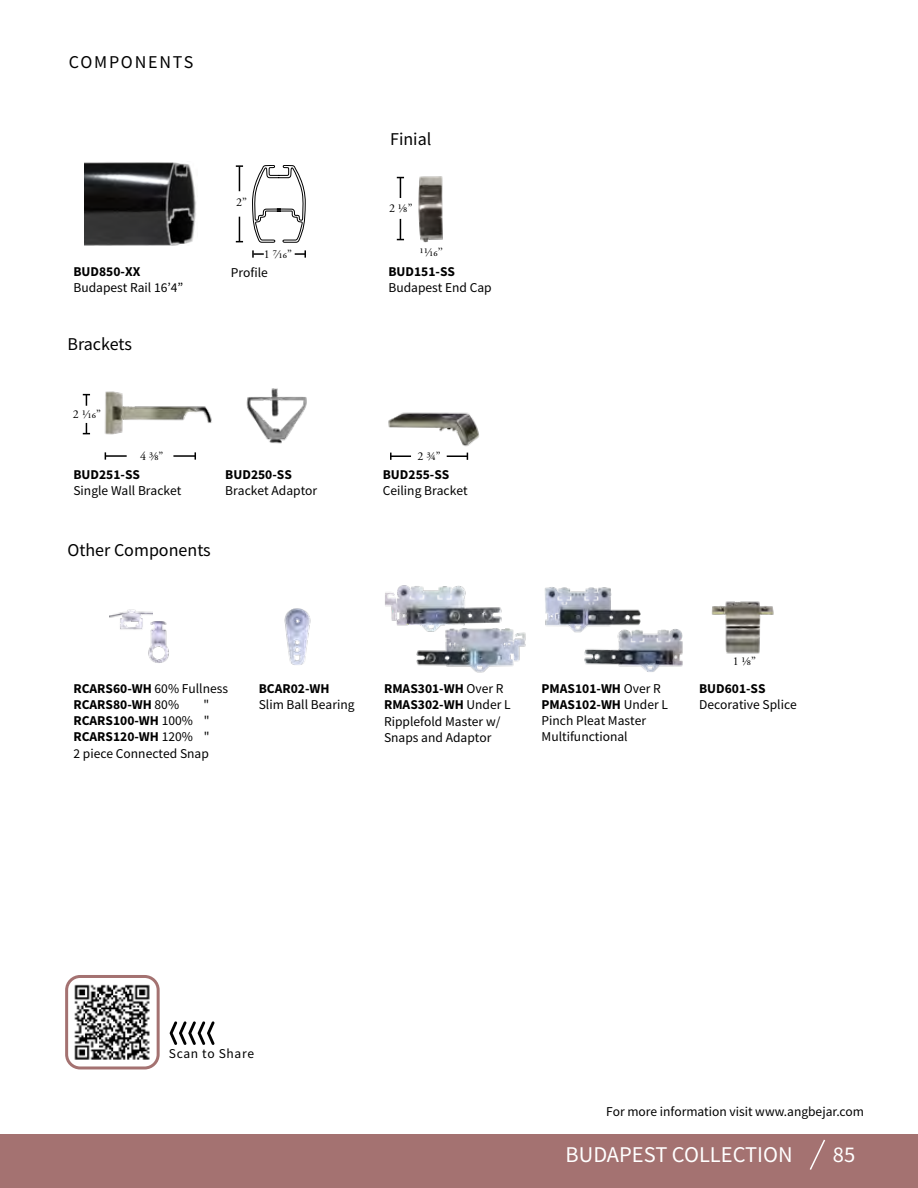
<style>
.page{position:relative;width:918px;height:1188px;background:#fff}
.page>*{position:absolute;margin:0;border:0;box-sizing:border-box;transform-origin:0 0}
.t1{font:22.5px "Source Sans Pro";color:#fff}
.t2{font:18px "Source Sans Pro";color:#000}
.t3{font:18px "Source Sans Pro";letter-spacing:.1em;color:#000}
.t4{font:13.5px/16.2px "Source Sans Pro";color:#000}
.t5{font:700 13.5px/16.2px "Source Sans Pro";color:#000}
.t6{font:13.5px "Source Sans Pro";letter-spacing:.05em;color:#000}
.t7{font:12px "Adobe Garamond Pro";color:#000}
.s1{font-weight:400}
.s2{font-weight:700}
</style>
<div class="page">
<div style="left:0;top:1134px;width:918px;height:54px;background:#a47271"></div>
<svg style="left:809px;top:1139px;width:17px;height:31px"></svg>
<img style="left:84px;top:162px;width:112px;height:83px">
<svg style="left:252px;top:165px;width:53px;height:78px"></svg>
<svg style="left:252px;top:250px;width:12px;height:8px"></svg>
<svg style="left:295px;top:250px;width:11px;height:8px"></svg>
<svg style="left:236px;top:165px;width:7px;height:26px"></svg>
<svg style="left:236px;top:217px;width:7px;height:25px"></svg>
<img style="left:418px;top:176px;width:25px;height:67px">
<svg style="left:397px;top:177px;width:7px;height:21px"></svg>
<svg style="left:397px;top:219px;width:7px;height:21px"></svg>
<img style="left:148px;top:621px;width:21px;height:42px">
<img style="left:110px;top:609px;width:43px;height:30px">
<img style="left:284px;top:608px;width:27px;height:57px">
<img style="left:416px;top:628px;width:110px;height:45px">
<img style="left:544px;top:587px;width:97px;height:46px">
<img style="left:582px;top:627px;width:101px;height:45px">
<img style="left:385px;top:585px;width:122px;height:48px">
<svg style="left:83px;top:394px;width:7px;height:12px"></svg>
<svg style="left:83px;top:423px;width:7px;height:11px"></svg>
<hr style="left:105px;top:455px;width:22px;height:2px;background:#000">
<hr style="left:173px;top:455px;width:22px;height:2px;background:#000">
<img style="left:104px;top:391px;width:108px;height:44px">
<img style="left:246px;top:388px;width:61px;height:56px">
<img style="left:388px;top:412px;width:91px;height:48px">
<svg style="left:390px;top:453px;width:2px;height:7px"></svg>
<hr style="left:391px;top:455px;width:20px;height:2px;background:#000">
<hr style="left:447px;top:455px;width:20px;height:2px;background:#000">
<img style="left:711px;top:601px;width:63px;height:53px">
<img style="left:74px;top:984px;width:76px;height:76px">
<div style="left:65px;top:975px;width:95px;height:94px;border:3px solid #a47271;border-radius:14px"></div>
<svg style="left:170px;top:1021px;width:44px;height:24px"></svg>
<h2 class="t3" style="left:69px;top:50px;width:126px">COMPONENTS</h2>
<p class="t5" style="left:73px;top:263px;width:68px">BUD850-XX</p>
<p class="t4" style="left:73px;top:279px;width:111px">Budapest Rail 16’4”</p>
<h2 class="t2" style="left:67px;top:332px;width:66px">Brackets</h2>
<p class="t7" style="left:73px;top:407px;width:30px">2 1/16”</p>
<p class="t7" style="left:236px;top:195px;width:12px">2”</p>
<p class="t7" style="left:264px;top:247px;width:30px">1 7/16”</p>
<h2 class="t2" style="left:390px;top:127px;width:43px">Finial</h2>
<p class="t7" style="left:389px;top:201px;width:25px">2 1/8”</p>
<p class="t7" style="left:419px;top:245px;width:25px">11/16’’</p>
<p class="t4" style="left:231px;top:264px;width:39px">Profile</p>
<p class="t5" style="left:388px;top:263px;width:68px">BUD151-SS</p>
<p class="t4" style="left:388px;top:279px;width:105px">Budapest End Cap</p>
<p class="t7" style="left:140px;top:449px;width:25px">4 3/8”</p>
<p class="t7" style="left:417px;top:449px;width:25px">2 3/4”</p>
<p class="t5" style="left:73px;top:466px;width:68px">BUD251-SS</p>
<p class="t4" style="left:73px;top:482px;width:110px">Single Wall Bracket</p>
<p class="t5" style="left:225px;top:466px;width:68px">BUD250-SS</p>
<p class="t4" style="left:225px;top:482px;width:93px">Bracket Adaptor</p>
<h2 class="t2" style="left:67px;top:539px;width:145px">Other Components</h2>
<p class="t5" style="left:383px;top:466px;width:68px">BUD255-SS</p>
<p class="t4" style="left:383px;top:482px;width:86px">Ceiling Bracket</p>
<p class="t5" style="left:73px;top:680px;width:156px">RCARS60-WH <span class="s1">60% Fullness<br></span>RCARS80-WH <span class="s1">80%</span></p>
<p class="t4" style="left:73px;top:696px;width:138px;text-align:justify;text-indent:130px">" <span class="s2">RCARS100-WH</span> 100% " <span class="s2">RCARS120-WH</span> 120% " 2 piece Connected Snap</p>
<p class="t5" style="left:259px;top:680px;width:72px">BCAR02-WH</p>
<p class="t4" style="left:259px;top:696px;width:97px">Slim Ball Bearing</p>
<p class="t7" style="left:733px;top:654px;width:25px">1 1/8”</p>
<p class="t4" style="left:384px;top:681px;width:128px"><span class="s2">RMAS301-WH</span> Over R<br><span class="s2">RMAS302-WH</span> Under L<br>Ripplefold Master w/<br>Snaps and Adaptor</p>
<p class="t4" style="left:542px;top:680px;width:128px"><span class="s2">PMAS101-WH</span> Over R<br><span class="s2">PMAS102-WH</span> Under L<br>Pinch Pleat Master<br>Multifunctional</p>
<p class="t5" style="left:699px;top:680px;width:68px">BUD601-SS</p>
<p class="t4" style="left:699px;top:696px;width:99px">Decorative Splice</p>
<p class="t6" style="left:169px;top:1045px;width:87px">Scan to Share</p>
<p class="t4" style="left:606px;top:1104px;width:259px">For more information visit www.angbejar.com</p>
<h1 class="t1" style="left:833px;top:1140px;width:24px">85</h1>
<h1 class="t1" style="left:566px;top:1140px;width:229px">BUDAPEST COLLECTION</h1>
</div>
